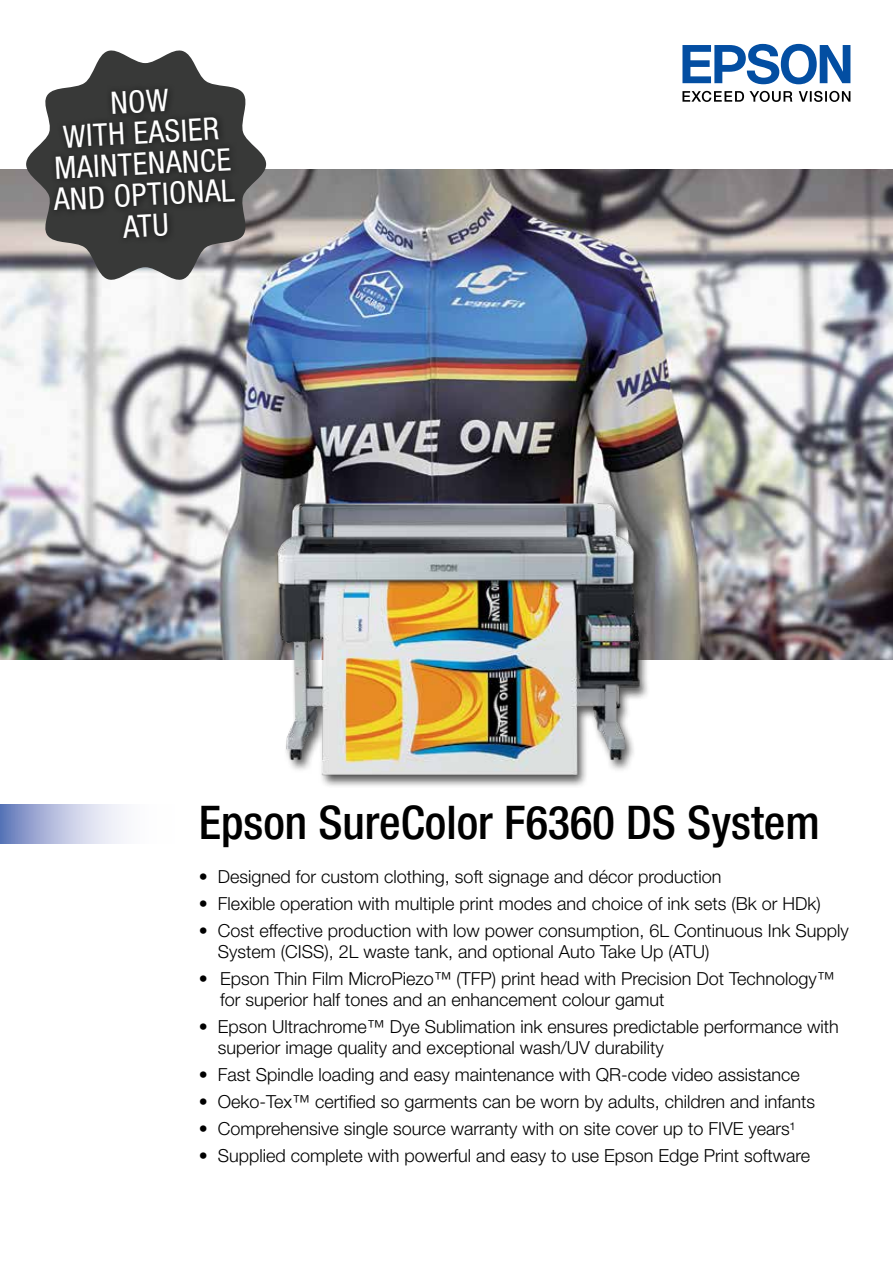
<style>
.page{position:relative;width:893px;height:1263px;background:#fff}
.page>*{position:absolute;margin:0;border:0;box-sizing:border-box;transform-origin:0 0}
.t1{font:500 condensed 46.5px "Helvetica Neue LT Std";color:#000}
.t2{font:condensed 31.05px/31px "Helvetica Neue LT Std";color:#fff;text-align:center}
.t3{font:300 18px/21px "Helvetica Neue LT Std";color:#000}
</style>
<div class="page">
<img style="left:0;top:169px;width:893px;height:490px">
<svg style="left:0;top:805px;width:123px;height:38px;background:#b7bfdf"></svg>
<svg style="left:682px;top:91px;width:110px;height:11px"></svg>
<svg style="left:799px;top:91px;width:51px;height:11px"></svg>
<svg style="left:682px;top:44px;width:168px;height:40px"></svg>
<svg style="left:26px;top:50px;width:240px;height:233px"></svg>
<div style="left:49px;top:83px;width:194px;height:163px;background:#000;opacity:.75"></div>
<img style="left:269px;top:494px;width:385px;height:292px">
<h2 class="t2" style="left:48px;top:91px;width:183px;rotate:-3deg">NOW<br>WITH EASIER<br>MAINTENANCE<br>AND OPTIONAL<br>ATU</h2>
<h1 class="t1" style="left:199px;top:794px;width:623px">Epson SureColor F6360 DS System</h1>
<p class="t3" style="left:199px;top:866px;width:524px">• Designed for custom clothing, soft signage and décor production</p>
<p class="t3" style="left:199px;top:893px;width:623px">• Flexible operation with multiple print modes and choice of ink sets (Bk or HDk)</p>
<p class="t3" style="left:218px;top:920px;width:632px;text-indent:-19px">• Cost effective production with low power consumption, 6L Continuous Ink Supply<br>System (CISS), 2L waste tank, and optional Auto Take Up (ATU)</p>
<p class="t3" style="left:220px;top:968px;width:616px;text-indent:-21px">• Epson Thin Film MicroPiezo™ (TFP) print head with Precision Dot Technology™ for superior half tones and an enhancement colour gamut</p>
<p class="t3" style="left:218px;top:1016px;width:622px;text-indent:-19px">• Epson Ultrachrome™ Dye Sublimation ink ensures predictable performance with superior image quality and exceptional wash/UV durability</p>
<p class="t3" style="left:199px;top:1064px;width:602px">• Fast Spindle loading and easy maintenance with QR-code video assistance</p>
<p class="t3" style="left:199px;top:1091px;width:618px">• Oeko-Tex™ certified so garments can be worn by adults, children and infants</p>
<p class="t3" style="left:199px;top:1118px;width:598px">• Comprehensive single source warranty with on site cover up to FIVE years¹</p>
<p class="t3" style="left:199px;top:1145px;width:613px">• Supplied complete with powerful and easy to use Epson Edge Print software</p>
</div>
